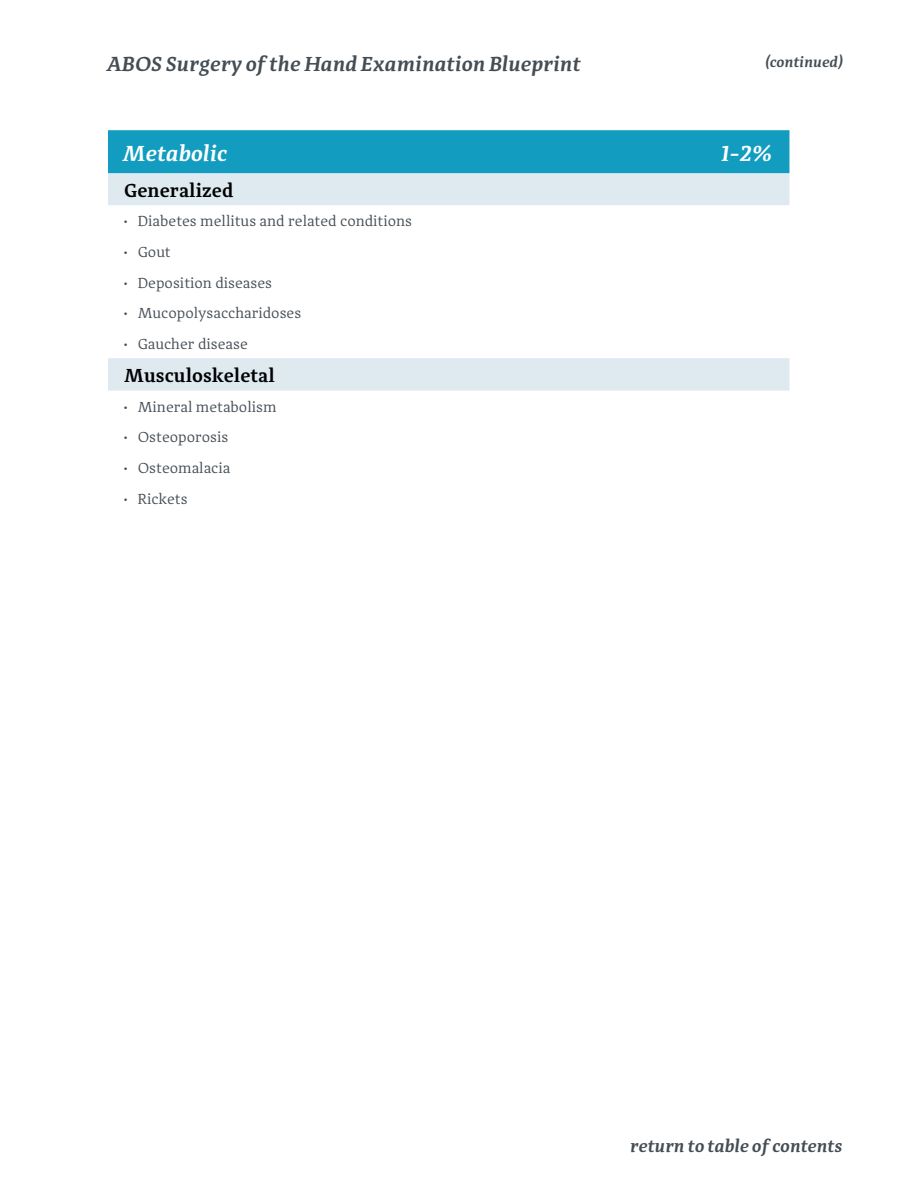
<style>
.page{position:relative;width:918px;height:1188px;background:#fff}
.page>*{position:absolute;margin:0;border:0;box-sizing:border-box;transform-origin:0 0}
.t1{font:italic 600 22.5px "Adagio Serif";color:#fff}
.t2{font:italic 600 21px "Adagio Serif";color:#444d54}
.t3{font:600 19.5px "Adagio Serif";color:#000}
.t4{font:italic 600 18px "Adagio Serif";color:#444d54}
.t5{font:15px "Adagio Serif";color:#444d54}
.t6{font:italic 600 15px "Adagio Serif";color:#444d54}
</style>
<div class="page">
<div style="left:108px;top:130px;width:681px;height:43px;background:#129dc0"></div>
<svg style="left:108px;top:173px;width:681px;height:218px"></svg>
<h2 class="t2" style="left:108px;top:51px;width:475px">ABOS Surgery of the Hand Examination Blueprint</h2>
<p class="t6" style="left:766px;top:52px;width:79px">(continued)</p>
<h1 class="t1" style="left:124px;top:139px;width:106px">Metabolic</h1>
<h1 class="t1" style="left:721px;top:139px;width:53px">1-2%</h1>
<h3 class="t3" style="left:124px;top:178px;width:111px">Generalized</h3>
<p class="t5" style="left:124px;top:212px;width:290px">• Diabetes mellitus and related conditions</p>
<p class="t5" style="left:124px;top:243px;width:48px">• Gout</p>
<p class="t5" style="left:124px;top:273px;width:149px">• Deposition diseases</p>
<p class="t5" style="left:124px;top:304px;width:179px">• Mucopolysaccharidoses</p>
<p class="t5" style="left:124px;top:335px;width:125px">• Gaucher disease</p>
<h3 class="t3" style="left:124px;top:363px;width:152px">Musculoskeletal</h3>
<p class="t5" style="left:124px;top:398px;width:154px">• Mineral metabolism</p>
<p class="t5" style="left:124px;top:428px;width:106px">• Osteoporosis</p>
<p class="t5" style="left:124px;top:459px;width:108px">• Osteomalacia</p>
<p class="t5" style="left:124px;top:489px;width:65px">• Rickets</p>
<p class="t4" style="left:631px;top:1135px;width:214px">return to table of contents</p>
</div>
